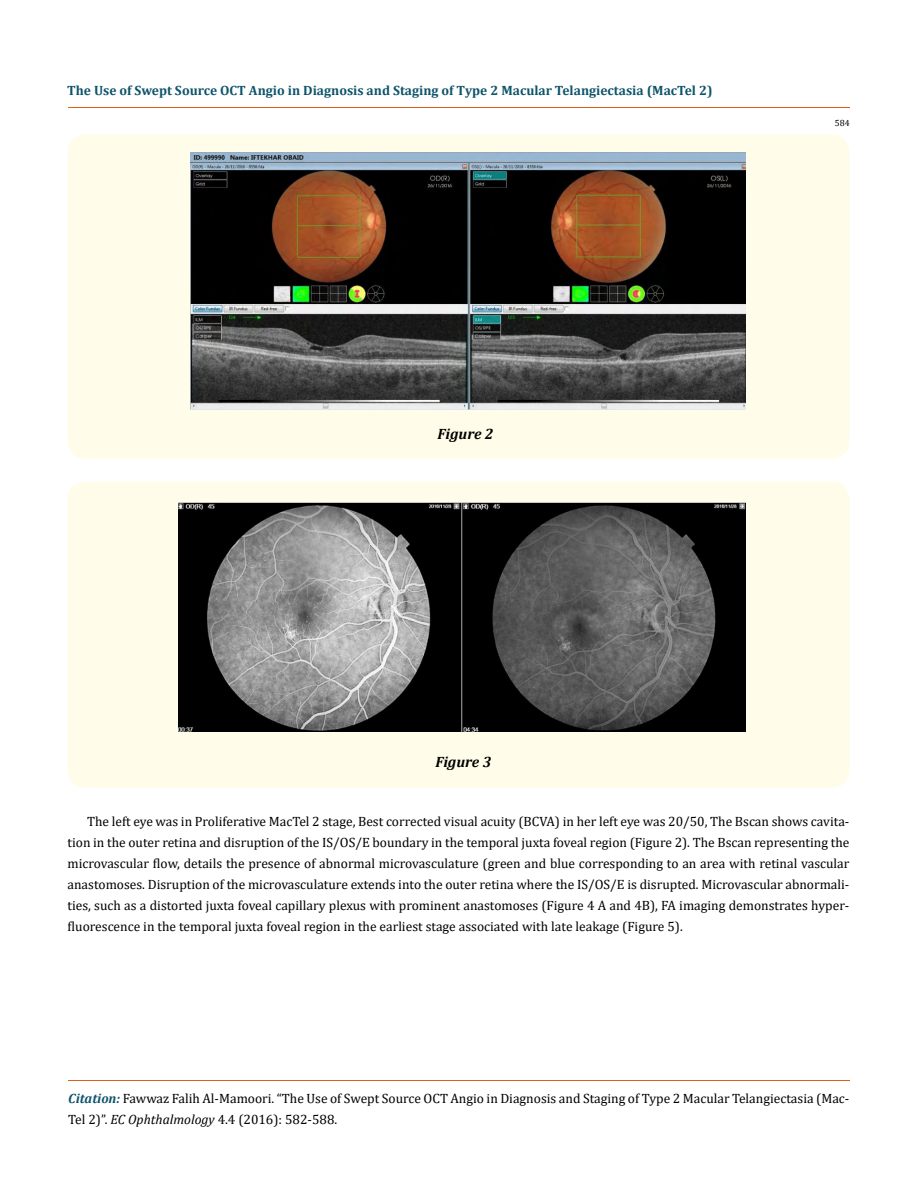
<style>
.page{position:relative;width:917px;height:1190px;background:#fff}
.page>*{position:absolute;margin:0;border:0;box-sizing:border-box;transform-origin:0 0}
.t1{font:italic 700 15px "Cambria";color:#000}
.t2{font:13.5px/21px "Cambria";color:#000}
.t3{font:700 13.5px "Cambria";color:#0e546a}
.t4{font:9px "Cambria";color:#000}
.s1{font-weight:700;font-style:italic;color:#0e546a}
.s2{font-style:italic}
</style>
<div class="page">
<hr style="left:68px;top:108px;width:781px;height:1px;background:#e05d1a">
<hr style="left:68px;top:1080px;width:781px;height:1px;background:#e05d1a">
<div style="left:68px;top:134px;width:781px;height:325px;background:#fffde9;border-radius:18px"></div>
<img style="left:190px;top:152px;width:555px;height:257px">
<div style="left:68px;top:481px;width:781px;height:307px;background:#fffde9;border-radius:18px"></div>
<img style="left:179px;top:502px;width:566px;height:229px">
<p class="t3" style="left:67px;top:80px;width:646px">The Use of Swept Source OCT Angio in Diagnosis and Staging of Type 2 Macular Telangiectasia (MacTel 2)</p>
<p class="t1" style="left:437px;top:423px;width:57px">Figure 2</p>
<p class="t4" style="left:834px;top:118px;width:16px">584</p>
<p class="t1" style="left:435px;top:751px;width:57px">Figure 3</p>
<p class="t2" style="left:67px;top:811px;width:783px;text-align:justify;text-indent:20px">The left eye was in Proliferative MacTel 2 stage, Best corrected visual acuity (BCVA) in her left eye was 20/50, The Bscan shows cavita&shy;tion in the outer retina and disruption of the IS/OS/E boundary in the temporal juxta foveal region (Figure 2). The Bscan representing the microvascular flow, details the presence of abnormal microvasculature (green and blue corresponding to an area with retinal vascular anastomoses. Disruption of the microvasculature extends into the outer retina where the IS/OS/E is disrupted. Microvascular abnormali&shy;ties, such as a distorted juxta foveal capillary plexus with prominent anastomoses (Figure 4 A and 4B), FA imaging demonstrates hyper&shy;fluorescence in the temporal juxta foveal region in the earliest stage associated with late leakage (Figure 5).</p>
<p class="t2" style="left:68px;top:1087px;width:782px"><span class="s1">Citation:</span> Fawwaz Falih Al-Mamoori. “The Use of Swept Source OCT Angio in Diagnosis and Staging of Type 2 Macular Telangiectasia (Mac-<br>Tel 2)”. <span class="s2">EC Ophthalmology</span> 4.4 (2016): 582-588.</p>
</div>
